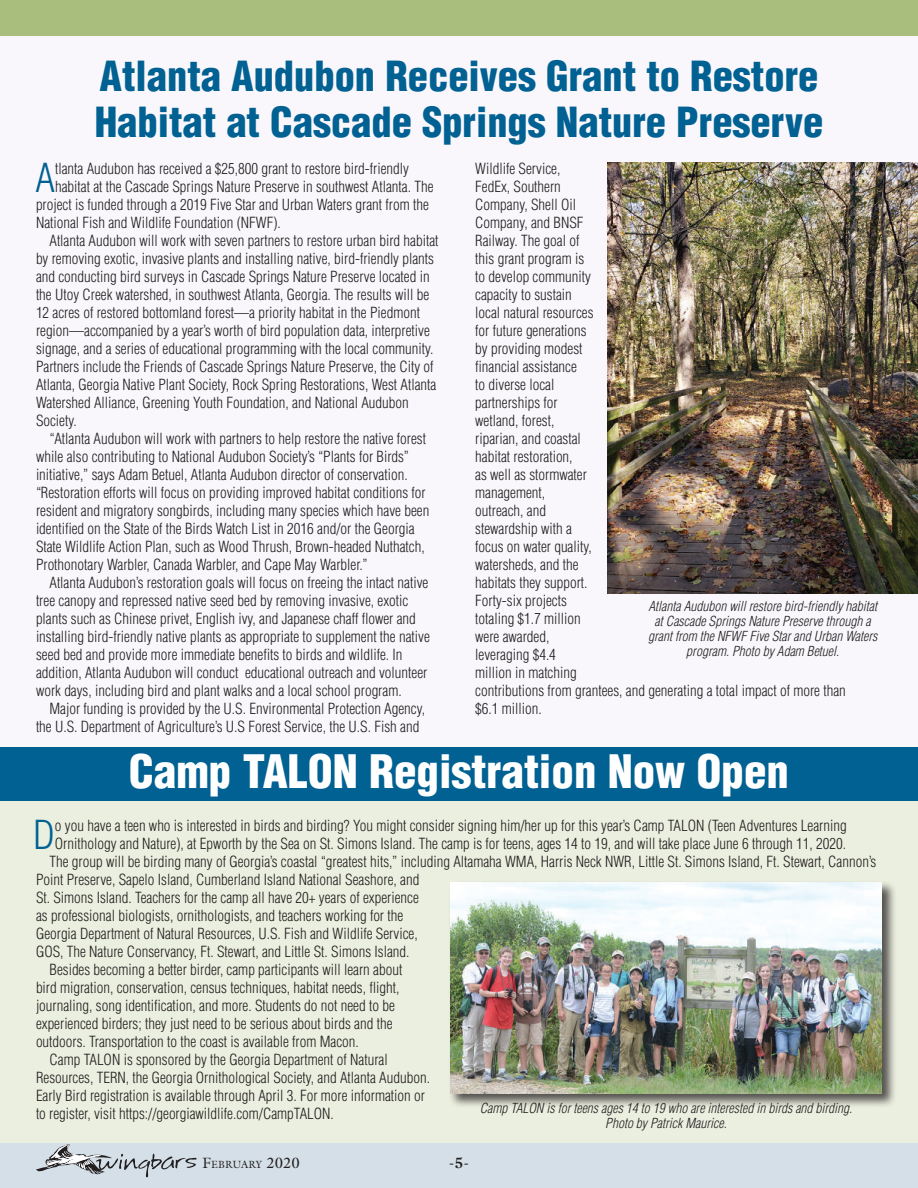
<style>
.page{position:relative;width:918px;height:1188px;background:#f9f7fb}
.page>*{position:absolute;margin:0;border:0;box-sizing:border-box;transform-origin:0 0}
.t1{font:900 condensed 45px "Helvetica";color:#fff}
.t2{font:900 condensed 40.5px/46.5px "Helvetica";color:#006192}
.t3{font:300 condensed 39px "Helvetica";color:#006192}
.t4{font:300 condensed 15px/18px "Helvetica";color:#231f20}
.t5{font:700 15px "Galliard";color:#231f20}
.t6{font:italic 300 condensed 13.5px/15px "Helvetica";color:#231f20;text-align:center}
.t7{font:10.5px "Galliard";color:#231f20}
.s1{font-size:15px}
</style>
<div class="page">
<div style="left:0;top:801px;width:918px;height:342px;background:#ebefdf"></div>
<div style="left:0;top:747px;width:918px;height:54px;background:#006192"></div>
<div style="left:0;top:1143px;width:918px;height:45px;background:#d4dfe8"></div>
<div style="left:0;top:0;width:918px;height:36px;background:#a9bd7d"></div>
<svg style="left:36px;top:1144px;width:161px;height:33px"></svg>
<img style="left:608px;top:162px;width:310px;height:432px">
<div style="left:448px;top:880px;width:448px;height:228px;background:#231f20;opacity:.75"></div>
<img style="left:450px;top:882px;width:432px;height:212px">
<h2 class="t2" style="left:95px;top:52px;width:730px">Atlanta Audubon Receives Grant to Restore<br>Habitat at Cascade Springs Nature Preserve</h2>
<h3 class="t3" style="left:36px;top:154px;width:21px">A</h3>
<p class="t4" style="left:55px;top:159px;width:355px">tlanta Audubon has received a $25,800 grant to restore bird-friendly</p>
<p class="t4" style="left:475px;top:159px;width:372px">Wildlife Service,<br>FedEx, Southern<br>Company, Shell Oil<br>Company, and BNSF<br>Railway. The goal of<br>this grant program is<br>to develop community<br>capacity to sustain<br>local natural resources<br>for future generations<br>by providing modest<br>financial assistance<br>to diverse local<br>partnerships for<br>wetland, forest,<br>riparian, and coastal<br>habitat restoration,<br>as well as stormwater<br>management,<br>outreach, and<br>stewardship with a<br>focus on water quality,<br>watersheds, and the<br>habitats they support.<br>Forty-six projects<br>totaling $1.7 million<br>were awarded,<br>leveraging $4.4<br>million in matching<br>contributions from grantees, and generating a total impact of more than $6.1 million.</p>
<h1 class="t1" style="left:129px;top:742px;width:662px">Camp TALON Registration Now Open</h1>
<p class="t4" style="left:55px;top:177px;width:380px">habitat at the Cascade Springs Nature Preserve in southwest Atlanta. The</p>
<p class="t4" style="left:36px;top:195px;width:394px">project is funded through a 2019 Five Star and Urban Waters grant from the</p>
<p class="t4" style="left:36px;top:213px;width:246px">National Fish and Wildlife Foundation (NFWF).</p>
<p class="t4" style="left:50px;top:231px;width:391px">Atlanta Audubon will work with seven partners to restore urban bird habitat</p>
<p class="t4" style="left:36px;top:249px;width:400px">by removing exotic, invasive plants and installing native, bird-friendly plants</p>
<p class="t4" style="left:36px;top:267px;width:395px">and conducting bird surveys in Cascade Springs Nature Preserve located in</p>
<p class="t4" style="left:36px;top:285px;width:395px">the Utoy Creek watershed, in southwest Atlanta, Georgia. The results will be</p>
<p class="t4" style="left:36px;top:303px;width:386px">12 acres of restored bottomland forest—a priority habitat in the Piedmont</p>
<p class="t4" style="left:36px;top:321px;width:395px">region—accompanied by a year’s worth of bird population data, interpretive</p>
<p class="t4" style="left:36px;top:339px;width:399px">signage, and a series of educational programming with the local community.</p>
<p class="t4" style="left:36px;top:357px;width:399px">Partners include the Friends of Cascade Springs Nature Preserve, the City of</p>
<p class="t4" style="left:36px;top:375px;width:402px">Atlanta, Georgia Native Plant Society, Rock Spring Restorations, West Atlanta</p>
<p class="t4" style="left:36px;top:393px;width:374px">Watershed Alliance, Greening Youth Foundation, and National Audubon</p>
<p class="t4" style="left:36px;top:411px;width:42px">Society.</p>
<p class="t4" style="left:50px;top:429px;width:378px">“Atlanta Audubon will work with partners to help restore the native forest</p>
<p class="t4" style="left:36px;top:447px;width:375px">while also contributing to National Audubon Society’s “Plants for Birds”</p>
<p class="t4" style="left:36px;top:465px;width:373px">initiative,” says Adam Betuel, Atlanta Audubon director of conservation.</p>
<p class="t4" style="left:36px;top:483px;width:391px">“Restoration efforts will focus on providing improved habitat conditions for</p>
<p class="t4" style="left:36px;top:501px;width:395px">resident and migratory songbirds, including many species which have been</p>
<p class="t4" style="left:36px;top:519px;width:380px">identified on the State of the Birds Watch List in 2016 and/or the Georgia</p>
<p class="t4" style="left:36px;top:537px;width:390px">State Wildlife Action Plan, such as Wood Thrush, Brown-headed Nuthatch,</p>
<p class="t4" style="left:36px;top:555px;width:333px">Prothonotary Warbler, Canada Warbler, and Cape May Warbler.”</p>
<p class="t4" style="left:50px;top:573px;width:380px">Atlanta Audubon’s restoration goals will focus on freeing the intact native</p>
<p class="t4" style="left:36px;top:591px;width:374px">tree canopy and repressed native seed bed by removing invasive, exotic</p>
<p class="t4" style="left:36px;top:609px;width:381px">plants such as Chinese privet, English ivy, and Japanese chaff flower and</p>
<p class="t4" style="left:36px;top:627px;width:395px">installing bird-friendly native plants as appropriate to supplement the native</p>
<p class="t4" style="left:36px;top:645px;width:368px">seed bed and provide more immediate benefits to birds and wildlife. In</p>
<p class="t4" style="left:36px;top:663px;width:393px">addition, Atlanta Audubon will conduct educational outreach and volunteer</p>
<p class="t4" style="left:36px;top:681px;width:367px">work days, including bird and plant walks and a local school program.</p>
<p class="t4" style="left:50px;top:699px;width:377px">Major funding is provided by the U.S. Environmental Protection Agency,</p>
<p class="t4" style="left:36px;top:717px;width:385px">the U.S. Department of Agriculture’s U.S Forest Service, the U.S. Fish and</p>
<p class="t6" style="left:648px;top:598px;width:231px">Atlanta Audubon will restore bird-friendly habitat at Cascade Springs Nature Preserve through a grant from the NFWF Five Star and Urban Waters program. Photo by Adam Betuel.</p>
<h3 class="t3" style="left:33px;top:811px;width:23px">D</h3>
<p class="t4" style="left:55px;top:816px;width:793px">o you have a teen who is interested in birds and birding? You might consider signing him/her up for this year’s Camp TALON (Teen Adventures Learning</p>
<p class="t4" style="left:55px;top:834px;width:793px">Ornithology and Nature), at Epworth by the Sea on St. Simons Island. The camp is for teens, ages 14 to 19, and will take place June 6 through 11, 2020.</p>
<p class="t4" style="left:50px;top:852px;width:828px">The group will be birding many of Georgia’s coastal “greatest hits,” including Altamaha WMA, Harris Neck NWR, Little St. Simons Island, Ft. Stewart, Cannon’s</p>
<p class="t4" style="left:36px;top:870px;width:385px">Point Preserve, Sapelo Island, Cumberland Island National Seashore, and</p>
<p class="t4" style="left:36px;top:888px;width:384px">St. Simons Island. Teachers for the camp all have 20+ years of experience</p>
<p class="t4" style="left:36px;top:906px;width:369px">as professional biologists, ornithologists, and teachers working for the</p>
<p class="t4" style="left:36px;top:924px;width:383px">Georgia Department of Natural Resources, U.S. Fish and Wildlife Service,</p>
<p class="t4" style="left:36px;top:942px;width:375px">GOS, The Nature Conservancy, Ft. Stewart, and Little St. Simons Island.</p>
<p class="t4" style="left:50px;top:960px;width:354px">Besides becoming a better birder, camp participants will learn about</p>
<p class="t4" style="left:36px;top:978px;width:365px">bird migration, conservation, census techniques, habitat needs, flight,</p>
<p class="t4" style="left:36px;top:996px;width:360px">journaling, song identification, and more. Students do not need to be</p>
<p class="t4" style="left:36px;top:1014px;width:358px">experienced birders; they just need to be serious about birds and the</p>
<p class="t4" style="left:36px;top:1032px;width:324px">outdoors. Transportation to the coast is available from Macon.</p>
<p class="t4" style="left:50px;top:1050px;width:340px">Camp TALON is sponsored by the Georgia Department of Natural</p>
<p class="t4" style="left:36px;top:1068px;width:395px">Resources, TERN, the Georgia Ornithological Society, and Atlanta Audubon.</p>
<p class="t4" style="left:36px;top:1086px;width:390px">Early Bird registration is available through April 3. For more information or</p>
<p class="t4" style="left:36px;top:1104px;width:299px">to register, visit https://georgiawildlife.com/CampTALON.</p>
<p class="t6" style="left:480px;top:1101px;width:374px">Camp TALON is for teens ages 14 to 19 who are interested in birds and birding.<br>Photo by Patrick Maurice.</p>
<p class="t7" style="left:202px;top:1158px;width:99px"><span class="s1">F</span>EBRUARY <span class="s1">2020</span></p>
<p class="t5" style="left:449px;top:1153px;width:22px">-5-</p>
</div>
